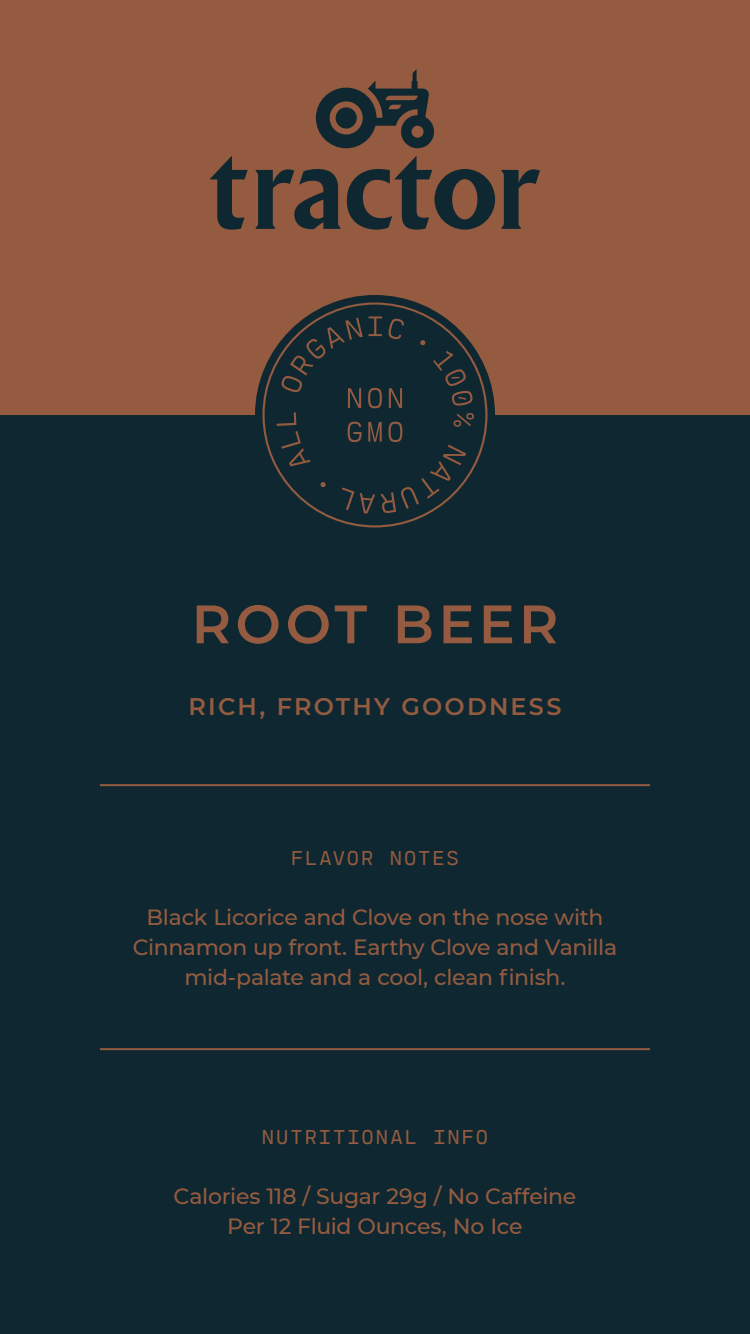
<style>
.page{position:relative;width:750px;height:1334px;background:#0f2730}
.page>*{position:absolute;margin:0;border:0;box-sizing:border-box;transform-origin:0 0}
.t1{font:600 54px "Montserrat";letter-spacing:.08em;color:#945b40}
.t2{font:600 24px "Montserrat";letter-spacing:.09em;color:#945b40}
.t3{font:500 22px/30px "Montserrat";letter-spacing:-.015em;color:#945b40;text-align:center}
.t4{font:500 20px "Cartograph Mono CF";letter-spacing:.1em;color:#945b40}
</style>
<div class="page">
<div style="left:0;top:0;width:750px;height:415px;background:#945b40"></div>
<div style="left:255px;top:295px;width:240px;height:240px;background:#0f2730;border-radius:50%"></div>
<svg style="left:262px;top:302px;width:226px;height:225px"></svg>
<svg style="left:316px;top:69px;width:118px;height:79px"></svg>
<svg style="left:210px;top:156px;width:330px;height:74px"></svg>
<hr style="left:100px;top:784px;width:550px;height:2px;background:#945b40">
<hr style="left:100px;top:1048px;width:550px;height:2px;background:#945b40">
<p class="t1" style="left:192px;top:586px;width:368px">ROOT BEER</p>
<p class="t2" style="left:189px;top:690px;width:374px">RICH, FROTHY GOODNESS</p>
<p class="t4" style="left:291px;top:846px;width:169px">FLAVOR NOTES</p>
<p class="t3" style="left:133px;top:901px;width:486px">Black Licorice and Clove on the nose with<br>Cinnamon up front. Earthy Clove and Vanilla mid-palate and a cool, clean finish.</p>
<p class="t4" style="left:262px;top:1125px;width:228px">NUTRITIONAL INFO</p>
<p class="t3" style="left:174px;top:1180px;width:404px">Calories 118 / Sugar 29g / No Caffeine</p>
<p class="t3" style="left:227px;top:1210px;width:297px">Per 12 Fluid Ounces, No Ice</p>
</div>
